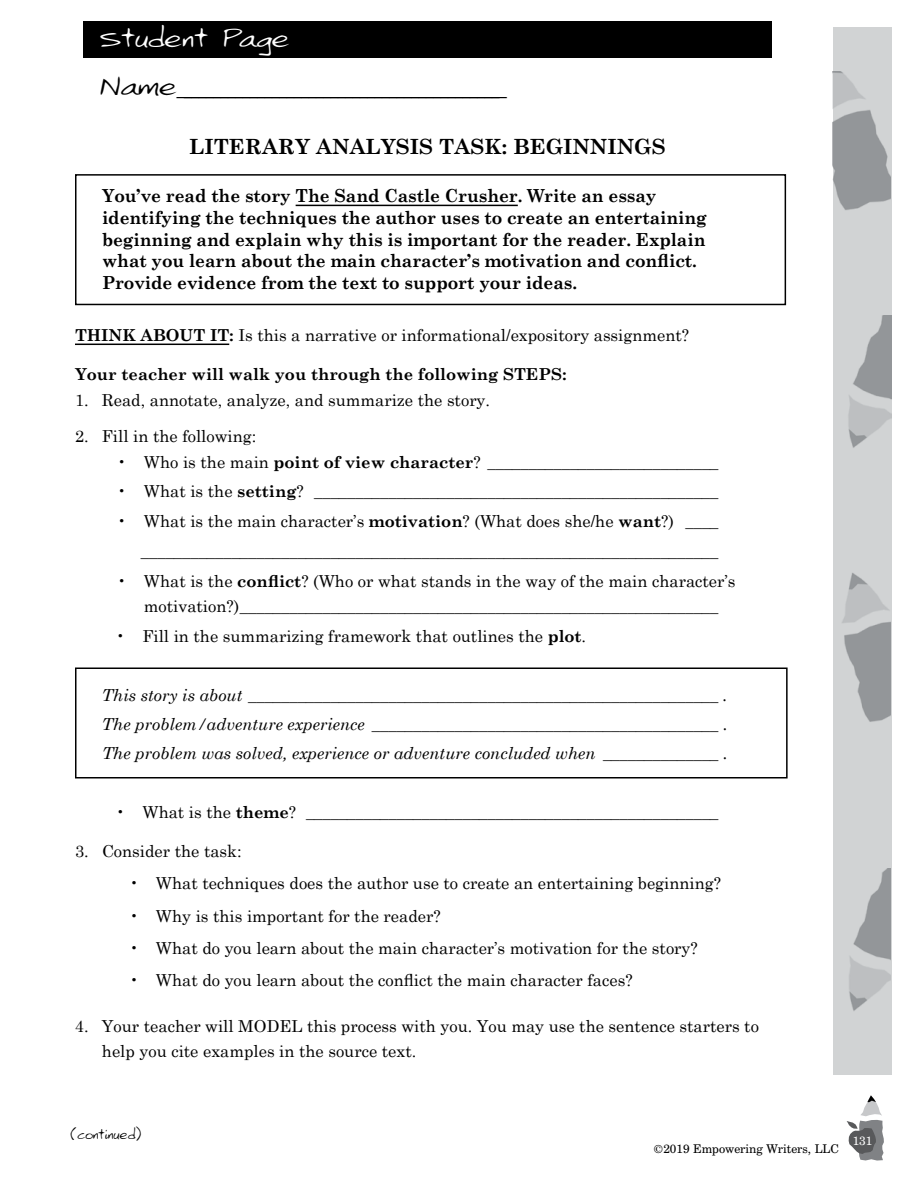
<style>
.page{position:relative;width:918px;height:1188px;background:#fff}
.page>*{position:absolute;margin:0;border:0;box-sizing:border-box;transform-origin:0 0}
.t1{font:25.5px "Century Schoolbook";color:#000;scale:1.15 1}
.t2{font:25.5px "Larkins Hand";color:#fff;scale:1.15 1}
.t3{font:700 21px "Century Schoolbook";color:#000}
.t4{font:700 18px/21.6px "Century Schoolbook";letter-spacing:-.005em;color:#000;scale:.96 1}
.t5{font:16.5px/25.5px "Century Schoolbook";color:#000}
.t6{font:italic 16.5px/28.8px "Century Schoolbook";color:#000;text-align:justify}
.t7{font:700 16.5px "Century Schoolbook";color:#000}
.t8{font:13.5px "Larkins Hand";color:#000}
.t9{font:12px "Century Schoolbook BT";color:#000}
.t10{font:12px "Century Schoolbook BT";color:#fff}
.s1{font-family:"Larkins Hand"}
.s2{font-weight:700}
</style>
<div class="page">
<svg style="left:847px;top:1095px;width:37px;height:66px"></svg>
<div style="left:83px;top:22px;width:689px;height:36px;background:#000"></div>
<div style="left:833px;top:28px;width:85px;height:1047px;background:#d1d3d4"></div>
<img style="left:842px;top:573px;width:49px;height:149px">
<img style="left:849px;top:868px;width:42px;height:143px">
<img style="left:833px;top:72px;width:58px;height:138px">
<img style="left:848px;top:315px;width:43px;height:133px">
<div style="left:892px;top:24px;width:26px;height:1079px;background:#fff"></div>
<hr style="left:296px;top:205px;width:222px;height:1px;background:#000">
<hr style="left:75px;top:344px;width:154px;height:1px;background:#000">
<div style="left:75px;top:174px;width:711px;height:131px;border:2px solid #000"></div>
<div style="left:75px;top:668px;width:713px;height:110px;border:2px solid #000"></div>
<h1 class="t2" style="left:98px;top:24px;width:168px">Student Page</h1>
<h1 class="t1" style="left:98px;top:70px;width:357px"><span class="s1">N a m e</span> ____________________________________________</h1>
<p class="t3" style="left:189px;top:134px;width:478px">LITERARY ANALYSIS TASK: BEGINNINGS</p>
<p class="t4" style="left:102px;top:185px;width:632px">You’ve read the story The Sand Castle Crusher. Write an essay identifying the techniques the author uses to create an entertaining beginning and explain why this is important for the reader. Explain what you learn about the main character’s motivation and conflict.<br>Provide evidence from the text to support your ideas.</p>
<p class="t5" style="left:75px;top:322px;width:616px"><span class="s2">THINK ABOUT IT:</span> Is this a narrative or informational/expository assignment?</p>
<p class="t7" style="left:75px;top:364px;width:493px">Your teacher will walk you through the following STEPS:</p>
<p class="t5" style="left:75px;top:387px;width:417px">1. Read, annotate, analyze, and summarize the story.</p>
<p class="t5" style="left:75px;top:423px;width:183px">2. Fill in the following:</p>
<p class="t5" style="left:117px;top:448px;width:603px">• Who is the main <span class="s2">point of view character</span>? ____________________________</p>
<p class="t5" style="left:117px;top:478px;width:603px">• What is the <span class="s2">setting</span>? _________________________________________________</p>
<p class="t5" style="left:117px;top:506px;width:603px;line-height:29.8px;text-align:right">• What is the main character’s <span class="s2">motivation</span>? (What does she/he <span class="s2">want</span>?) ____ ______________________________________________________________________</p>
<p class="t5" style="left:144px;top:568px;width:593px;text-indent:-27px">• What is the <span class="s2">conflict</span>? (Who or what stands in the way of the main character’s motivation?)__________________________________________________________</p>
<p class="t5" style="left:115px;top:623px;width:472px">• Fill in the summarizing framework that outlines the <span class="s2">plot</span>.</p>
<p class="t6" style="left:102px;top:681px;width:627px">This story is about _________________________________________________________ .<br>The problem/adventure experience __________________________________________ .<br>The problem was solved, experience or adventure concluded when ______________ .</p>
<p class="t5" style="left:116px;top:799px;width:604px">• What is the <span class="s2">theme</span>? __________________________________________________</p>
<p class="t5" style="left:75px;top:838px;width:168px">3. Consider the task:</p>
<p class="t5" style="left:129px;top:870px;width:594px">• What techniques does the author use to create an entertaining beginning?</p>
<p class="t5" style="left:129px;top:903px;width:313px">• Why is this important for the reader?</p>
<p class="t5" style="left:129px;top:935px;width:570px">• What do you learn about the main character’s motivation for the story?</p>
<p class="t5" style="left:129px;top:967px;width:505px">• What do you learn about the conflict the main character faces?</p>
<p class="t5" style="left:102px;top:1013px;width:658px;text-indent:-27px">4. Your teacher will MODEL this process with you. You may use the sentence starters to help you cite examples in the source text.</p>
<p class="t8" style="left:71px;top:1127px;width:72px">(continued)</p>
<p class="t9" style="left:654px;top:1141px;width:187px">©2019 Empowering Writers, LLC</p>
<p class="t10" style="left:853px;top:1133px;width:21px">131</p>
</div>
